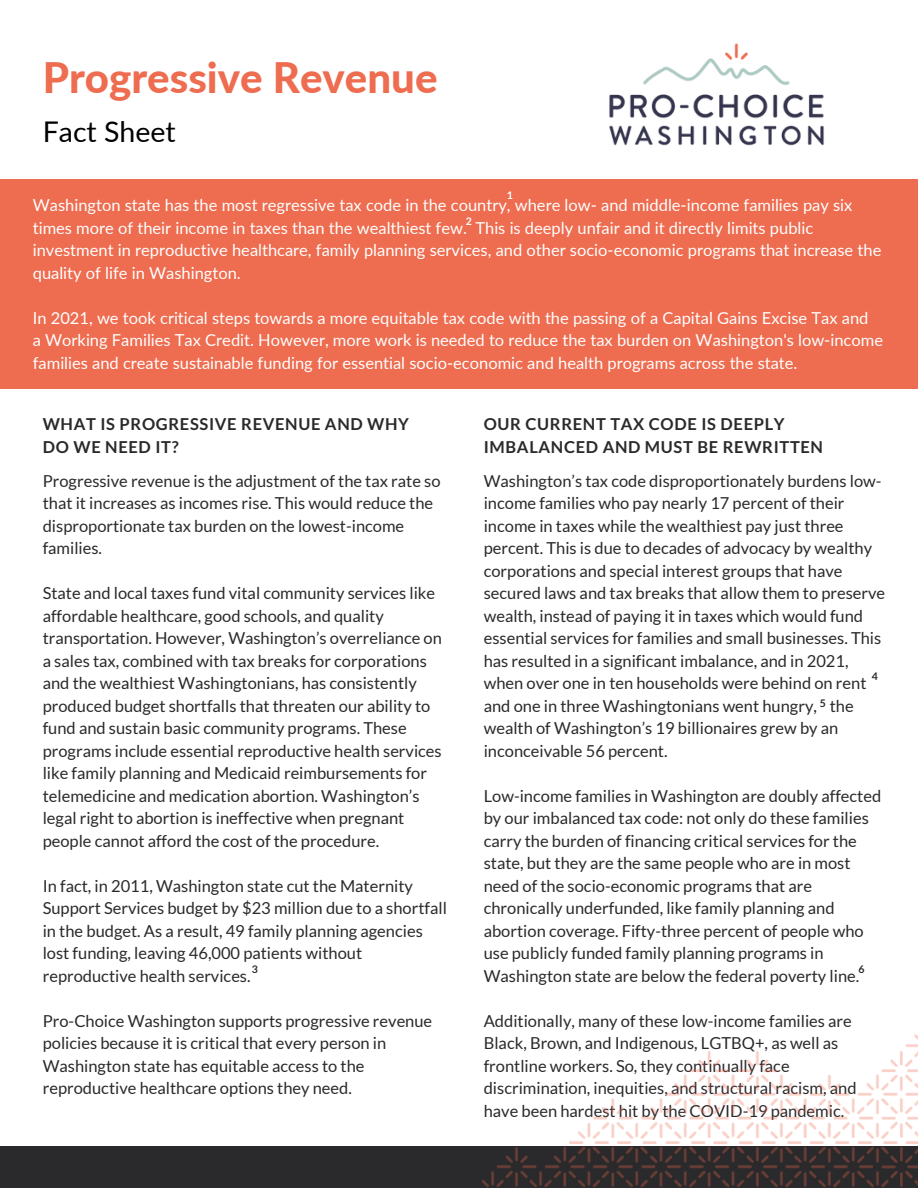
<style>
.page{position:relative;width:918px;height:1188px;background:#fff}
.page>*{position:absolute;margin:0;border:0;box-sizing:border-box;transform-origin:0 0}
.t1{font:800 42px "Lato";color:#ee6c4f}
.t2{font:28.5px "Lato";color:#000}
.t3{font:16.5px/22.5px "Lato";color:#2a292b}
.t4{font:16.5px/22.5px "Lato";color:#fff}
.t5{font:700 16.5px/22.5px "Lato";letter-spacing:.04em;color:#2a292b}
.t6{font:700 10.5px "Lato";color:#2a292b}
.t7{font:700 10.5px "Lato";color:#fff}
</style>
<div class="page">
<div style="left:0;top:179px;width:918px;height:210px;background:#ee6c4f"></div>
<img style="left:609px;top:43px;width:215px;height:103px">
<div style="left:0;top:1147px;width:918px;height:41px;background:#2a292b"></div>
<img style="left:480px;top:1034px;width:438px;height:154px">
<p class="t1" style="left:43px;top:52px;width:396px">Progressive Revenue</p>
<p class="t2" style="left:43px;top:114px;width:135px">Fact Sheet</p>
<p class="t7" style="left:507px;top:189px;width:8px">1</p>
<p class="t4" style="left:33px;top:194px;width:850px">Washington state has the most regressive tax code in the country, where low- and middle-income families pay six times more of their income in taxes than the wealthiest few. This is deeply unfair and it directly limits public investment in reproductive healthcare, family planning services, and other socio-economic programs that increase the quality of life in Washington.</p>
<p class="t4" style="left:33px;top:306px;width:837px">In 2021, we took critical steps towards a more equitable tax code with the passing of a Capital Gains Excise Tax and</p>
<p class="t4" style="left:33px;top:329px;width:852px">a Working Families Tax Credit. However, more work is needed to reduce the tax burden on Washington's low-income families and create sustainable funding for essential socio-economic and health programs across the state.</p>
<p class="t7" style="left:466px;top:214px;width:8px">2</p>
<p class="t5" style="left:43px;top:413px;width:368px">WHAT IS PROGRESSIVE REVENUE AND WHY<br>DO WE NEED IT?</p>
<p class="t5" style="left:484px;top:413px;width:302px">OUR CURRENT TAX CODE IS DEEPLY</p>
<p class="t5" style="left:484px;top:435px;width:341px">IMBALANCED AND MUST BE REWRITTEN</p>
<p class="t3" style="left:43px;top:469px;width:399px">Progressive revenue is the adjustment of the tax rate so that it increases as incomes rise. This would reduce the disproportionate tax burden on the lowest-income families.</p>
<p class="t3" style="left:43px;top:582px;width:401px">State and local taxes fund vital community services like affordable healthcare, good schools, and quality transportation. However, Washington’s overreliance on a sales tax, combined with tax breaks for corporations and the wealthiest Washingtonians, has consistently produced budget shortfalls that threaten our ability to fund and sustain basic community programs. These programs include essential reproductive health services like family planning and Medicaid reimbursements for telemedicine and medication abortion. Washington’s legal right to abortion is ineffective when pregnant people cannot afford the cost of the procedure.</p>
<p class="t3" style="left:43px;top:874px;width:406px">In fact, in 2011, Washington state cut the Maternity Support Services budget by $23 million due to a shortfall in the budget. As a result, 49 family planning agencies lost funding, leaving 46,000 patients without reproductive health services.</p>
<p class="t3" style="left:43px;top:1009px;width:391px">Pro-Choice Washington supports progressive revenue policies because it is critical that every person in Washington state has equitable access to the reproductive healthcare options they need.</p>
<p class="t6" style="left:252px;top:962px;width:8px">3</p>
<p class="t3" style="left:484px;top:469px;width:403px">Washington’s tax code disproportionately burdens low&shy;income families who pay nearly 17 percent of their income in taxes while the wealthiest pay just three percent. This is due to decades of advocacy by wealthy corporations and special interest groups that have secured laws and tax breaks that allow them to preserve wealth, instead of paying it in taxes which would fund essential services for families and small businesses. This has resulted in a significant imbalance, and in 2021, when over one in ten households were behind on rent and one in three Washingtonians went hungry, the wealth of Washington’s 19 billionaires grew by an inconceivable 56 percent.</p>
<p class="t3" style="left:484px;top:784px;width:399px">Low-income families in Washington are doubly affected by our imbalanced tax code: not only do these families carry the burden of financing critical services for the state, but they are the same people who are in most need of the socio-economic programs that are chronically underfunded, like family planning and abortion coverage. Fifty-three percent of people who use publicly funded family planning programs in Washington state are below the federal poverty line.</p>
<p class="t3" style="left:484px;top:1009px;width:374px">Additionally, many of these low-income families are Black, Brown, and Indigenous, LGTBQ+, as well as frontline workers. So, they continually face discrimination, inequities, and structural racism, and have been hardest hit by the COVID-19 pandemic.</p>
<p class="t6" style="left:872px;top:670px;width:8px">4</p>
<p class="t6" style="left:820px;top:697px;width:8px">5</p>
<p class="t6" style="left:859px;top:962px;width:8px">6</p>
</div>
